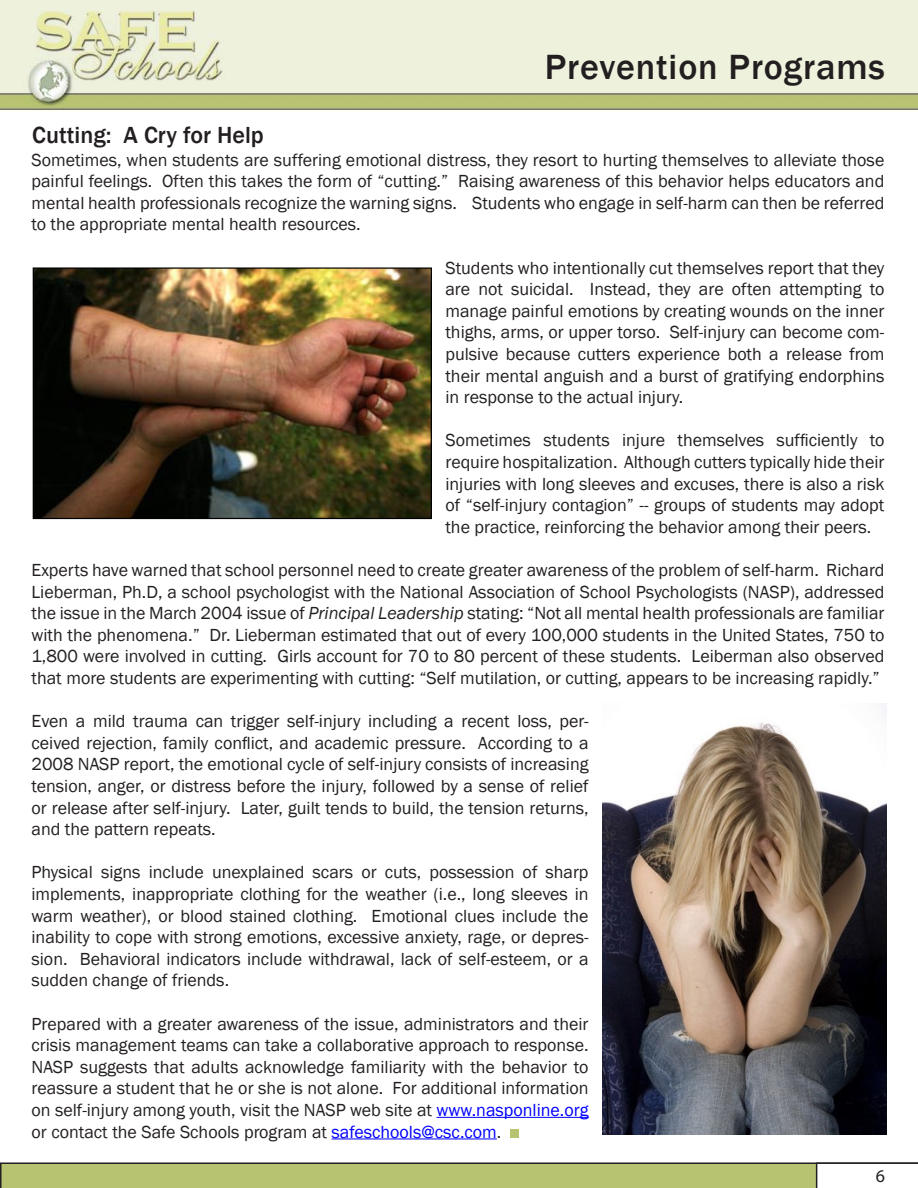
<style>
.page{position:relative;width:918px;height:1188px;background:#fff}
.page>*{position:absolute;margin:0;border:0;box-sizing:border-box;transform-origin:0 0}
.Page_Headers{font:500 36px "Franklin Gothic";letter-spacing:.025em;color:#231f20}
.Article_Title{font:500 24px "Franklin Gothic";color:#231f20}
.Newsletter_body_text{font:18px/21.6px "Franklin Gothic";color:#231f20;text-align:justify}
.t1{font:18px "Myriad Pro";color:#231f20}
.s1{font-style:italic}
.s2{color:#00f}
</style>
<div class="page">
<svg style="left:0;top:1162px;width:918px;height:26px;background:#b7bf7d"></svg>
<img style="left:0;top:0;width:918px;height:111px">
<hr style="left:436px;top:1117px;width:153px;height:1px;background:#00f">
<hr style="left:332px;top:1139px;width:165px;height:1px;background:#00f">
<div style="left:510px;top:1129px;width:9px;height:9px;background:#b8c372"></div>
<img style="left:602px;top:703px;width:284px;height:432px">
<img style="left:35px;top:269px;width:395px;height:248px">
<div style="left:33px;top:267px;width:399px;height:252px;border:1px solid #000"></div>
<p class="Article_Title" style="left:32px;top:120px;width:233px">Cutting: A Cry for Help</p>
<p class="Page_Headers" style="left:545px;top:45px;width:342px">Prevention Programs</p>
<p class="Newsletter_body_text" style="left:32px;top:149px;width:854px">Sometimes, when students are suffering emotional distress, they resort to hurting themselves to alleviate those painful feelings. Often this takes the form of “cutting.” Raising awareness of this behavior helps educators and mental health professionals recognize the warning signs. Students who engage in self-harm can then be referred to the appropriate mental health resources.</p>
<p class="Newsletter_body_text" style="left:445px;top:257px;width:441px">Students who intentionally cut themselves report that they are not suicidal. Instead, they are often attempting to manage painful emotions by creating wounds on the inner thighs, arms, or upper torso. Self-injury can become com&shy;pulsive because cutters experience both a release from their mental anguish and a burst of gratifying endorphins in response to the actual injury.</p>
<p class="Newsletter_body_text" style="left:445px;top:430px;width:441px">Sometimes students injure themselves sufficiently to require hospitalization. Although cutters typically hide their injuries with long sleeves and excuses, there is also a risk of “self-injury contagion” -- groups of students may adopt the practice, reinforcing the behavior among their peers.</p>
<p class="Newsletter_body_text" style="left:32px;top:560px;width:854px">Experts have warned that school personnel need to create greater awareness of the problem of self-harm. Richard Lieberman, Ph.D, a school psychologist with the National Association of School Psychologists (NASP), addressed the issue in the March 2004 issue of <span class="s1">Principal Leadership</span> stating: “Not all mental health professionals are familiar with the phenomena.” Dr. Lieberman estimated that out of every 100,000 students in the United States, 750 to 1,800 were involved in cutting. Girls account for 70 to 80 percent of these students. Leiberman also observed that more students are experimenting with cutting: “Self mutilation, or cutting, appears to be increasing rapidly.”</p>
<p class="Newsletter_body_text" style="left:32px;top:711px;width:559px">Even a mild trauma can trigger self-injury including a recent loss, per&shy;ceived rejection, family conflict, and academic pressure. According to a 2008 NASP report, the emotional cycle of self-injury consists of increasing tension, anger, or distress before the injury, followed by a sense of relief or release after self-injury. Later, guilt tends to build, the tension returns, and the pattern repeats.</p>
<p class="Newsletter_body_text" style="left:32px;top:862px;width:559px">Physical signs include unexplained scars or cuts, possession of sharp implements, inappropriate clothing for the weather (i.e., long sleeves in warm weather), or blood stained clothing. Emotional clues include the inability to cope with strong emotions, excessive anxiety, rage, or depres&shy;sion. Behavioral indicators include withdrawal, lack of self-esteem, or a sudden change of friends.</p>
<p class="Newsletter_body_text" style="left:32px;top:1013px;width:559px">Prepared with a greater awareness of the issue, administrators and their crisis management teams can take a collaborative approach to response.<br>NASP suggests that adults acknowledge familiarity with the behavior to reassure a student that he or she is not alone. For additional information on self-injury among youth, visit the NASP web site at <span class="s2">www.nasponline.org </span>or contact the Safe Schools program at <span class="s2">safeschools@csc.com</span>.</p>
<p class="t1" style="left:876px;top:1165px;width:11px">6</p>
</div>
